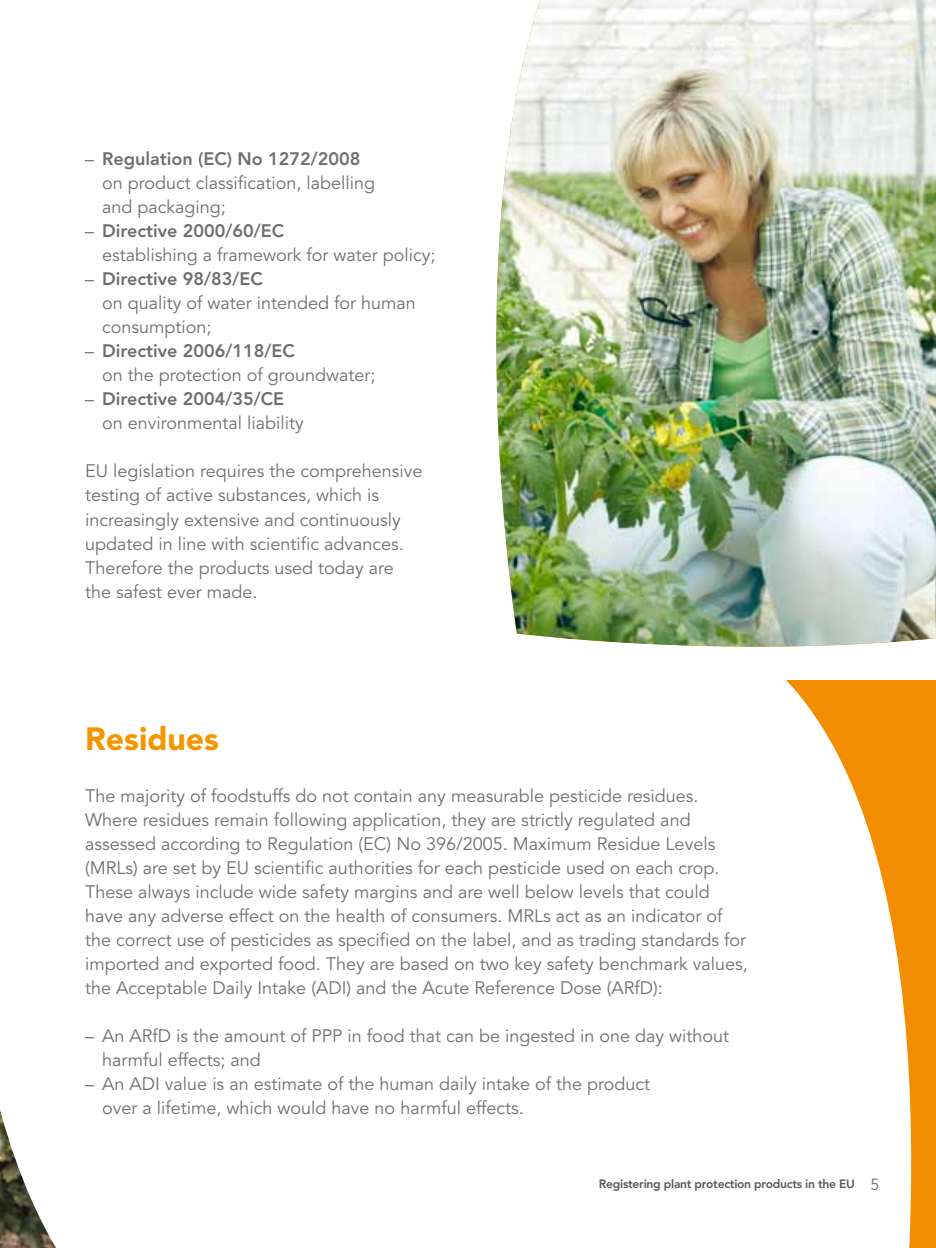
<style>
.page{position:relative;width:936px;height:1248px;background:#fff}
.page>*{position:absolute;margin:0;border:0;box-sizing:border-box;transform-origin:0 0}
.t1{font:900 32px "Avenir LT Std";color:#f49600}
.t2{font:18px/24px "Avenir LT Std";color:#706f6f}
.t3{font:800 12px "Avenir LT Std";letter-spacing:-.02em;color:#575756}
.s1{font-weight:800}
.s2{font-weight:400;font-size:16px;color:#706f6f}
</style>
<div class="page">
<svg style="left:0;top:709px;width:935px;height:538px"></svg>
<svg style="left:786px;top:680px;width:149px;height:29px;background:#f39515"></svg>
<img style="left:496px;top:0;width:439px;height:647px">
<p class="t2" style="left:102px;top:148px;width:274px;text-indent:-17px">– <span class="s1">Regulation (EC) No 1272/2008 </span>on product classification, labelling and packaging;</p>
<p class="t2" style="left:102px;top:220px;width:335px;text-indent:-17px">– <span class="s1">Directive 2000/60/EC<br></span>establishing a framework for water policy;</p>
<p class="t2" style="left:102px;top:268px;width:315px;text-indent:-17px">– <span class="s1">Directive 98/83/EC<br></span>on quality of water intended for human consumption;</p>
<p class="t2" style="left:102px;top:340px;width:275px;text-indent:-17px">– <span class="s1">Directive 2006/118/EC<br></span>on the protection of groundwater;</p>
<p class="t2" style="left:102px;top:388px;width:203px;text-indent:-17px">– <span class="s1">Directive 2004/35/CE </span>on environmental liability</p>
<p class="t2" style="left:85px;top:460px;width:339px">EU legislation requires the comprehensive testing of active substances, which is increasingly extensive and continuously updated in line with scientific advances.<br>Therefore the products used today are the safest ever made.</p>
<h1 class="t1" style="left:85px;top:719px;width:135px">Residues</h1>
<p class="t2" style="left:85px;top:784px;width:664px">The majority of foodstuffs do not contain any measurable pesticide residues.<br>Where residues remain following application, they are strictly regulated and assessed according to Regulation (EC) No 396/2005. Maximum Residue Levels (MRLs) are set by EU scientific authorities for each pesticide used on each crop.<br>These always include wide safety margins and are well below levels that could have any adverse effect on the health of consumers. MRLs act as an indicator of the correct use of pesticides as specified on the label, and as trading standards for imported and exported food. They are based on two key safety benchmark values, the Acceptable Daily Intake (ADI) and the Acute Reference Dose (ARfD):</p>
<p class="t2" style="left:102px;top:1024px;width:628px;text-indent:-17px">– An ARfD is the amount of PPP in food that can be ingested in one day without harmful effects; and</p>
<p class="t2" style="left:102px;top:1072px;width:549px;text-indent:-17px">– An ADI value is an estimate of the human daily intake of the product over a lifetime, which would have no harmful effects.</p>
<p class="t3" style="left:599px;top:1176px;width:282px">Registering plant protection products in the EU <span class="s2">5</span></p>
</div>
